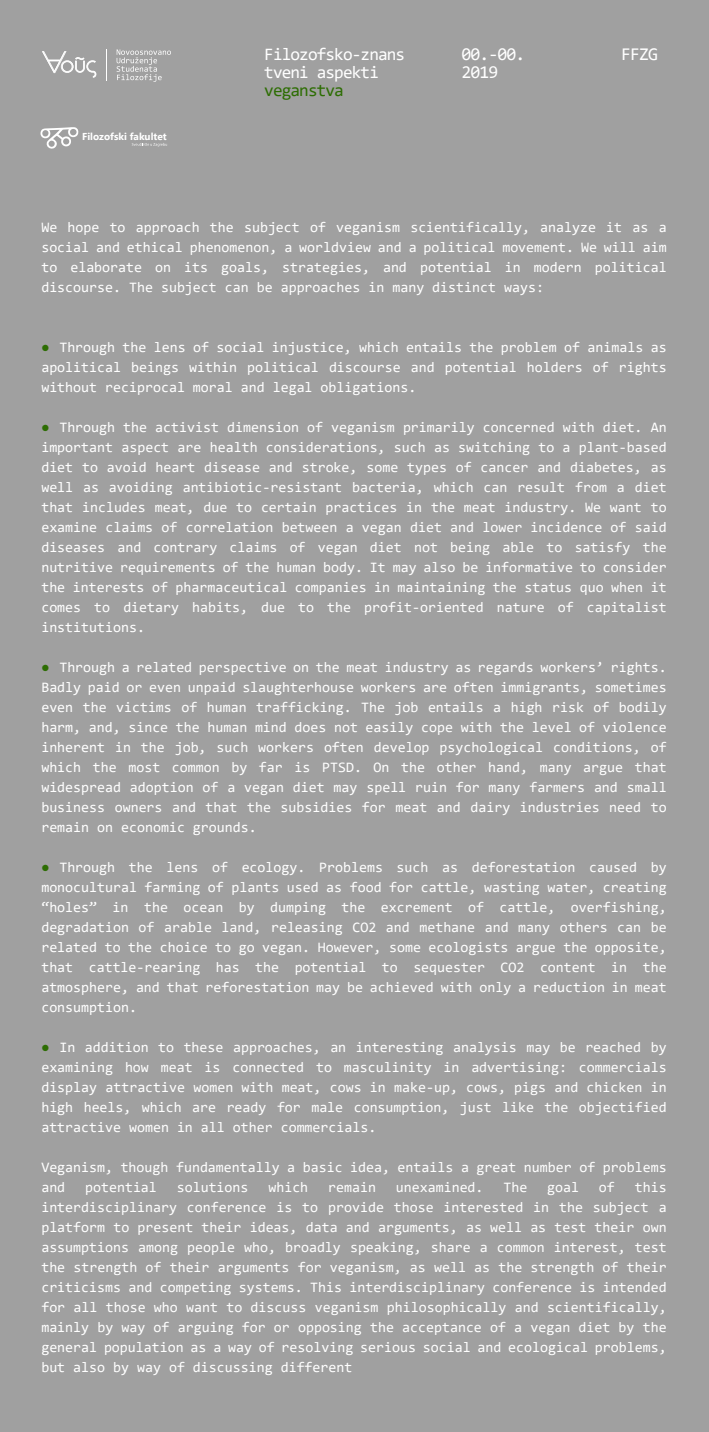
<style>
.page{position:relative;width:709px;height:1432px;background:#fff}
.page>*{position:absolute;margin:0;border:0;box-sizing:border-box;transform-origin:0 0}
.t1{font:18px/18px "Consolas";letter-spacing:-.05em;color:#fff}
.t2{font:17.5px "Consolas";letter-spacing:-.05em;color:#fff}
.t3{font:17.5px "Consolas";letter-spacing:-.05em;color:#2d6d03}
.t4{font:14.5px/20px "Consolas";color:#fff;text-align:justify}
.t5{font:700 10.05px "Microsoft New Tai Lue";color:#fff}
.s1{color:#2d6d03}
</style>
<div class="page">
<div style="left:0;top:0;width:709px;height:1431px;background:#a0a0a0"></div>
<svg style="left:42px;top:51px;width:54px;height:27px"></svg>
<svg style="left:117px;top:49px;width:54px;height:33px"></svg>
<hr style="left:106px;top:49px;width:1px;height:32px;background:#fff">
<svg style="left:41px;top:127px;width:37px;height:22px"></svg>
<svg style="left:132px;top:143px;width:35px;height:4px"></svg>
<p class="t5" style="left:82px;top:131px;width:86px">Filozofski fakultet</p>
<p class="t2" style="left:264px;top:43px;width:142px">Filozofsko-znans</p>
<p class="t1" style="left:621px;top:44px;width:38px">FFZG</p>
<p class="t2" style="left:264px;top:61px;width:116px">tveni aspekti</p>
<p class="t3" style="left:264px;top:79px;width:81px">veganstva</p>
<p class="t1" style="left:461px;top:44px;width:65px">00.-00.<br>2019</p>
<p class="t4" style="left:41px;top:216px;width:627px">We hope to approach the subject of veganism scientifically, analyze it as a social and ethical phenomenon, a worldview and a political movement. We will aim to elaborate on its goals, strategies, and potential in modern political discourse. The subject can be approaches in many distinct ways:</p>
<p class="t4" style="left:41px;top:336px;width:627px"><span class="s1">●</span> Through the lens of social injustice, which entails the problem of animals as apolitical beings within political discourse and potential holders of rights without reciprocal moral and legal obligations.</p>
<p class="t4" style="left:41px;top:416px;width:627px"><span class="s1">●</span> Through the activist dimension of veganism primarily concerned with diet. An important aspect are health considerations, such as switching to a plant-based diet to avoid heart disease and stroke, some types of cancer and diabetes, as well as avoiding antibiotic-resistant bacteria, which can result from a diet that includes meat, due to certain practices in the meat industry. We want to examine claims of correlation between a vegan diet and lower incidence of said diseases and contrary claims of vegan diet not being able to satisfy the nutritive requirements of the human body. It may also be informative to consider the interests of pharmaceutical companies in maintaining the status quo when it comes to dietary habits, due to the profit-oriented nature of capitalist institutions.</p>
<p class="t4" style="left:41px;top:656px;width:627px"><span class="s1">●</span> Through a related perspective on the meat industry as regards workers’ rights.<br>Badly paid or even unpaid slaughterhouse workers are often immigrants, sometimes even the victims of human trafficking. The job entails a high risk of bodily harm, and, since the human mind does not easily cope with the level of violence inherent in the job, such workers often develop psychological conditions, of which the most common by far is PTSD. On the other hand, many argue that widespread adoption of a vegan diet may spell ruin for many farmers and small business owners and that the subsidies for meat and dairy industries need to remain on economic grounds.</p>
<p class="t4" style="left:41px;top:856px;width:627px"><span class="s1">●</span> Through the lens of ecology. Problems such as deforestation caused by monocultural farming of plants used as food for cattle, wasting water, creating “holes” in the ocean by dumping the excrement of cattle, overfishing, degradation of arable land, releasing CO2 and methane and many others can be related to the choice to go vegan. However, some ecologists argue the opposite, that cattle-rearing has the potential to sequester CO2 content in the atmosphere, and that reforestation may be achieved with only a reduction in meat consumption.</p>
<p class="t4" style="left:41px;top:1036px;width:627px"><span class="s1">●</span> In addition to these approaches, an interesting analysis may be reached by examining how meat is connected to masculinity in advertising: commercials display attractive women with meat, cows in make-up, cows, pigs and chicken in high heels, which are ready for male consumption, just like the objectified attractive women in all other commercials.</p>
<p class="t4" style="left:41px;top:1156px;width:627px">Veganism, though fundamentally a basic idea, entails a great number of problems and</p>
<p class="t4" style="left:41px;top:1176px;width:627px;text-indent:593px">this interdisciplinary conference is to provide those interested in the subject a platform to present their ideas, data and arguments, as well as test their own assumptions among people who, broadly speaking, share a common interest, test the strength of their arguments for veganism, as well as the strength of their criticisms and competing systems. This interdisciplinary conference is intended for all those who want to discuss veganism philosophically and scientifically, mainly by way of arguing for or opposing the acceptance of a vegan diet by the general population as a way of resolving serious social and ecological problems, but also by way of discussing different</p>
<p class="t4" style="left:85px;top:1176px;width:73px">potential</p>
<p class="t4" style="left:177px;top:1176px;width:73px">solutions</p>
<p class="t4" style="left:268px;top:1176px;width:41px">which</p>
<p class="t4" style="left:328px;top:1176px;width:49px">remain</p>
<p class="t4" style="left:396px;top:1176px;width:89px">unexamined.</p>
<p class="t4" style="left:503px;top:1176px;width:25px">The</p>
<p class="t4" style="left:547px;top:1176px;width:33px">goal</p>
<p class="t4" style="left:599px;top:1176px;width:17px">of</p>
</div>
